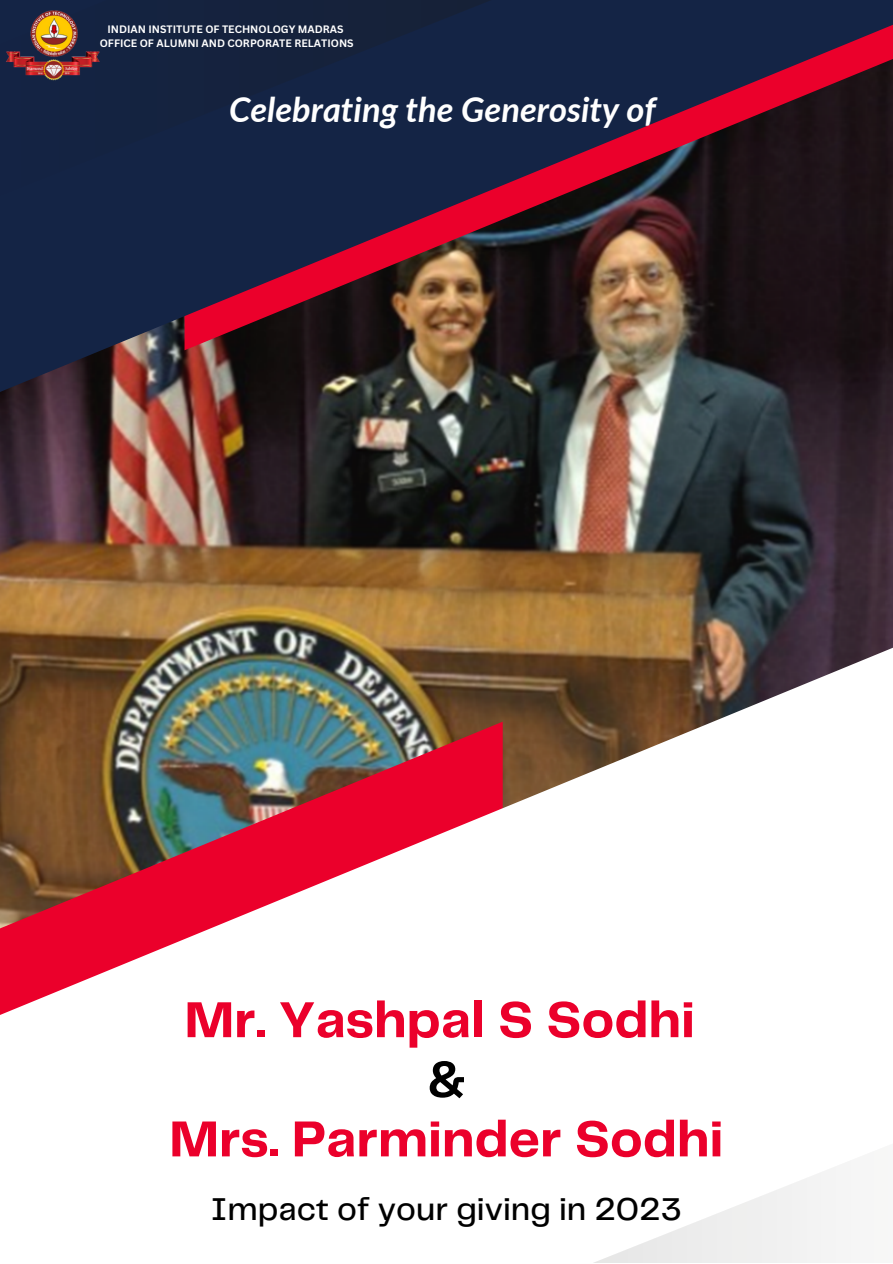
<style>
.page{position:relative;width:893px;height:1264px;background:#fff}
.page>*{position:absolute;margin:0;border:0;box-sizing:border-box;transform-origin:0 0}
.t1{font:700 52.5px "Telegraf";color:#eb002b}
.t2{font:700 52.5px "Telegraf";color:#000}
.t3{font:italic 700 34.5px "Lato";color:#fff}
.t4{font:500 32.7px "Telegraf";color:#000}
.t5{font:700 10.5px "Canva Sans";color:#fff}
</style>
<div class="page">
<img style="left:0;top:444px;width:892px;height:40px">
<img style="left:0;top:484px;width:892px;height:501px">
<svg style="left:0;top:985px;width:836px;height:277px"></svg>
<img style="left:0;top:0;width:892px;height:444px">
<svg style="left:0;top:0;width:624px;height:246px;background:#212140"></svg>
<img style="left:0;top:10px;width:106px;height:79px">
<p class="t5" style="left:107px;top:22px;width:238px">INDIAN INSTITUTE OF TECHNOLOGY MADRAS</p>
<p class="t5" style="left:100px;top:36px;width:255px">OFFICE OF ALUMNI AND CORPORATE RELATIONS</p>
<p class="t3" style="left:229px;top:88px;width:428px">Celebrating the Generosity of</p>
<p class="t1" style="left:184px;top:997px;width:511px">Mr. Yashpal S Sodhi</p>
<p class="t2" style="left:427px;top:1056px;width:40px">&amp;</p>
<p class="t1" style="left:169px;top:1116px;width:555px">Mrs. Parminder Sodhi</p>
<p class="t4" style="left:211px;top:1194px;width:472px">Impact of your giving in 2023</p>
</div>
